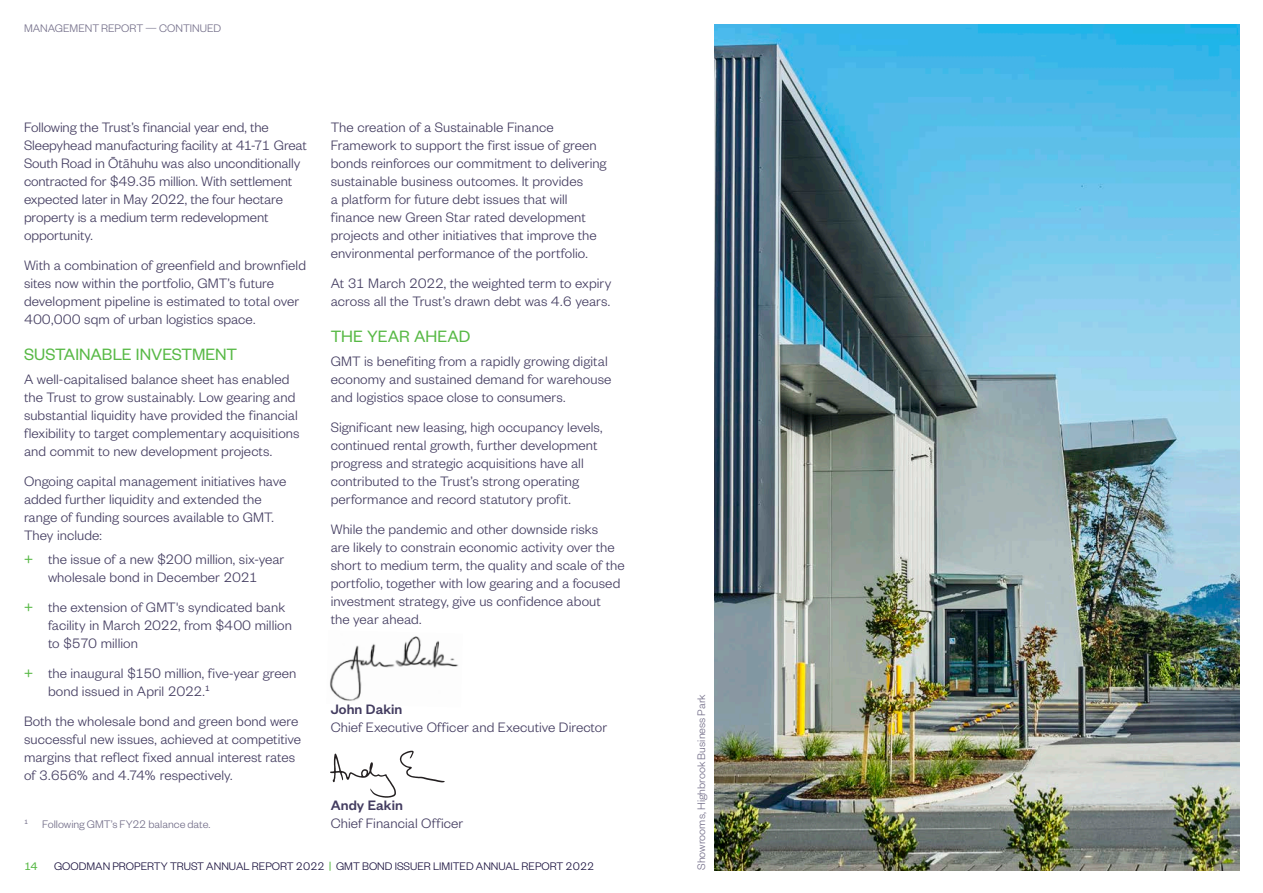
<style>
.page{position:relative;width:1263px;height:893px;background:#fff}
.page>*{position:absolute;margin:0;border:0;box-sizing:border-box;transform-origin:0 0}
.BodyText-Heading12pt{font:18px "Founders Grotesk";letter-spacing:-.005em;color:#58b946}
.BodyText_10_12{font:300 15px/18px "Founders Grotesk";letter-spacing:.005em;color:#433c60}
.Caption_Founders{font:300 12px "Founders Grotesk";color:#726d88}
.t1{font:300 12px "Founders Grotesk";color:#140b39}
.t2{font:12px "Founders Grotesk";color:#58b946}
.s1{font-weight:400;color:#58b946}
.s2{font-weight:500}
</style>
<div class="page">
<img style="left:330px;top:636px;width:129px;height:65px">
<img style="left:714px;top:24px;width:525px;height:846px">
<img style="left:330px;top:750px;width:115px;height:48px">
<p class="Caption_Founders" style="left:24px;top:20px;width:199px">MANAGEMENT REPORT — CONTINUED</p>
<p class="BodyText_10_12" style="left:24px;top:117px;width:284px">Following the Trust’s financial year end, the Sleepyhead manufacturing facility at 41-71 Great South Road in Ōtāhuhu was also unconditionally contracted for $49.35 million. With settlement expected later in May 2022, the four hectare property is a medium term redevelopment opportunity.</p>
<p class="BodyText_10_12" style="left:24px;top:255px;width:284px">With a combination of greenfield and brownfield sites now within the portfolio, GMT’s future development pipeline is estimated to total over 400,000 sqm of urban logistics space.</p>
<p class="BodyText-Heading12pt" style="left:24px;top:343px;width:215px">SUSTAINABLE INVESTMENT</p>
<p class="BodyText_10_12" style="left:24px;top:369px;width:277px">A well-capitalised balance sheet has enabled the Trust to grow sustainably. Low gearing and substantial liquidity have provided the financial flexibility to target complementary acquisitions and commit to new development projects.</p>
<p class="BodyText_10_12" style="left:24px;top:471px;width:264px">Ongoing capital management initiatives have added further liquidity and extended the range of funding sources available to GMT.<br>They include:</p>
<p class="BodyText_10_12" style="left:24px;top:549px;width:262px;text-align:center"><span class="s1">+</span> the issue of a new $200 million, six-year wholesale bond in December 2021</p>
<p class="BodyText_10_12" style="left:48px;top:597px;width:245px;text-indent:-24px"><span class="s1">+</span> the extension of GMT's syndicated bank facility in March 2022, from $400 million to $570 million</p>
<p class="BodyText_10_12" style="left:48px;top:663px;width:250px;text-indent:-24px"><span class="s1">+</span> the inaugural $150 million, five-year green bond issued in April 2022.<sup>1</sup></p>
<p class="BodyText_10_12" style="left:24px;top:711px;width:279px">Both the wholesale bond and green bond were successful new issues, achieved at competitive margins that reflect fixed annual interest rates of 3.656% and 4.74% respectively.</p>
<p class="Caption_Founders" style="left:24px;top:817px;width:188px"><sup>1</sup> Following GMT’s FY22 balance date.</p>
<p class="BodyText_10_12" style="left:331px;top:117px;width:277px">The creation of a Sustainable Finance Framework to support the first issue of green bonds reinforces our commitment to delivering sustainable business outcomes. It provides<br>a platform for future debt issues that will finance new Green Star rated development projects and other initiatives that improve the environmental performance of the portfolio.</p>
<p class="BodyText_10_12" style="left:331px;top:273px;width:282px">At 31 March 2022, the weighted term to expiry across all the Trust’s drawn debt was 4.6 years.</p>
<p class="BodyText-Heading12pt" style="left:331px;top:325px;width:141px">THE YEAR AHEAD</p>
<p class="BodyText_10_12" style="left:331px;top:351px;width:282px">GMT is benefiting from a rapidly growing digital economy and sustained demand for warehouse and logistics space close to consumers.</p>
<p class="BodyText_10_12" style="left:331px;top:417px;width:273px">Significant new leasing, high occupancy levels, continued rental growth, further development progress and strategic acquisitions have all contributed to the Trust’s strong operating performance and record statutory profit.</p>
<p class="BodyText_10_12" style="left:331px;top:519px;width:295px">While the pandemic and other downside risks<br>are likely to constrain economic activity over the short to medium term, the quality and scale of the portfolio, together with low gearing and a focused investment strategy, give us confidence about<br>the year ahead.</p>
<p class="BodyText_10_12" style="left:331px;top:699px;width:278px"><span class="s2">John Dakin<br></span>Chief Executive Officer and Executive Director</p>
<p class="BodyText_10_12" style="left:331px;top:795px;width:134px"><span class="s2">Andy Eakin<br></span>Chief Financial Officer</p>
<p class="t2" style="left:24px;top:859px;width:15px">14</p>
<p class="t1" style="left:54px;top:859px;width:542px">GOODMAN PROPERTY TRUST ANNUAL REPORT 2022 GMT BOND ISSUER LIMITED ANNUAL REPORT 2022</p>
<p class="Caption_Founders" style="left:694px;top:870px;width:177px;rotate:-90deg">Showrooms, Highbrook Business Park</p>
</div>
